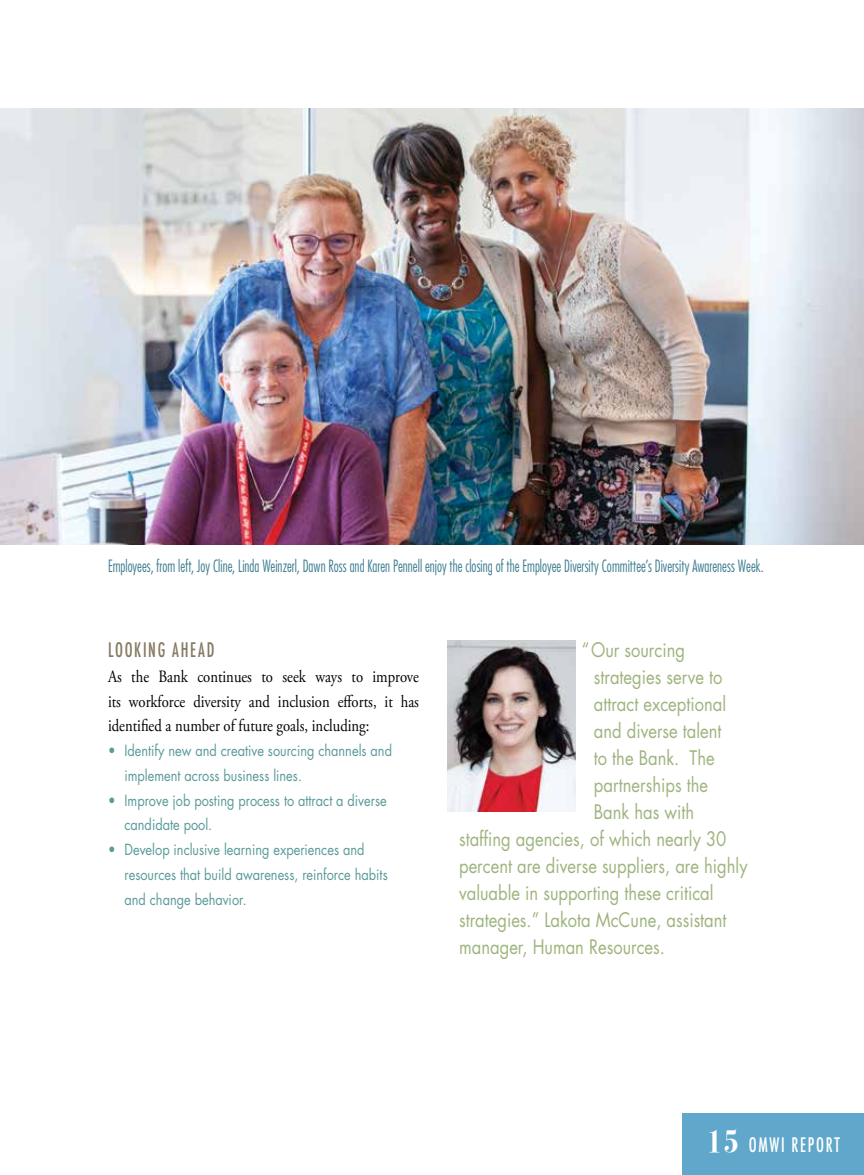
<style>
.page{position:relative;width:864px;height:1175px;background:#fff}
.page>*{position:absolute;margin:0;border:0;box-sizing:border-box;transform-origin:0 0}
.t1{font:19.5px "Futura Std";color:#9eb47e;scale:.85 1}
.t2{font:500 condensed 19.5px "Futura";letter-spacing:.1em;color:#fff;scale:.85 1}
.t3{font:500 condensed 19.5px "Futura";letter-spacing:.1em;color:#867963;scale:.85 1}
.t4{font:17.25px/24.8px "Adobe Garamond Pro";color:#000;text-align:justify;scale:.85 1}
.t5{font:300 condensed 16.5px "Futura Std";color:#3e7d91;scale:.85 1}
.t6{font:15px/24.8px "Futura Std";color:#5a9a99;scale:.85 1}
.s1{font-family:"Bodoni Svty Two ITCTT";font-weight:700;font-stretch:normal;font-size:33px}
</style>
<div class="page">
<div style="left:683px;top:1112px;width:181px;height:62px;background:#60a7cb"></div>
<img style="left:447px;top:641px;width:128px;height:170px">
<img style="left:0;top:108px;width:864px;height:436px">
<p class="t5" style="left:108px;top:555px;width:773px">Employees, from left, Joy Cline, Linda Weinzerl, Dawn Ross and Karen Pennell enjoy the closing of the Employee Diversity Committee’s Diversity Awareness Week.</p>
<p class="t3" style="left:108px;top:637px;width:127px">LOOKING AHEAD</p>
<p class="t4" style="left:108px;top:664px;width:367px">As the Bank continues to seek ways to improve its workforce diversity and inclusion efforts, it has identified a number of future goals, including:</p>
<p class="t6" style="left:124px;top:738px;width:316px;text-indent:-16px">• Identify new and creative sourcing channels and implement across business lines.</p>
<p class="t6" style="left:124px;top:788px;width:310px;text-indent:-16px">• Improve job posting process to attract a diverse candidate pool.</p>
<p class="t6" style="left:124px;top:837px;width:311px;text-indent:-16px">• Develop inclusive learning experiences and resources that build awareness, reinforce habits and change behavior.</p>
<p class="t1" style="left:582px;top:637px;width:123px">“Our sourcing</p>
<p class="t1" style="left:594px;top:664px;width:153px">strategies serve to</p>
<p class="t1" style="left:594px;top:691px;width:157px">attract exceptional</p>
<p class="t1" style="left:594px;top:718px;width:152px">and diverse talent</p>
<p class="t1" style="left:594px;top:745px;width:144px">to the Bank. The</p>
<p class="t1" style="left:594px;top:772px;width:136px">partnerships the</p>
<p class="t1" style="left:594px;top:799px;width:120px">Bank has with</p>
<p class="t1" style="left:459px;top:826px;width:316px">staffing agencies, of which nearly 30</p>
<p class="t1" style="left:459px;top:853px;width:341px">percent are diverse suppliers, are highly</p>
<p class="t1" style="left:459px;top:880px;width:301px">valuable in supporting these critical</p>
<p class="t1" style="left:459px;top:907px;width:316px">strategies.” Lakota McCune, assistant</p>
<p class="t1" style="left:459px;top:934px;width:244px">manager, Human Resources.</p>
<p class="t2" style="left:707px;top:1132px;width:158px"><span class="s1">15</span> OMWI REPORT</p>
</div>
